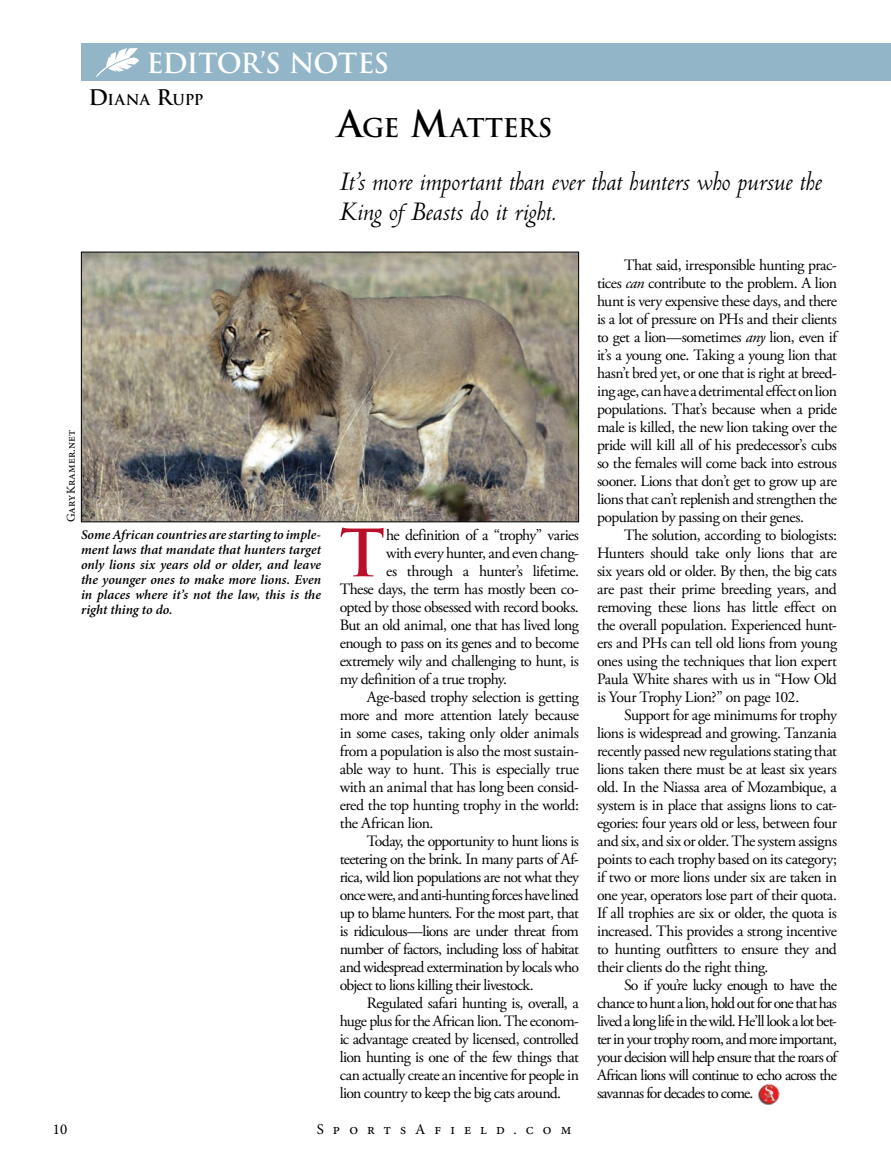
<style>
.page{position:relative;width:891px;height:1175px;background:#fff}
.page>*{position:absolute;margin:0;border:0;box-sizing:border-box;transform-origin:0 0}
.t1{font:700 63.6px "Trajan Pro";color:#ba102c}
.t2{font:italic 28.5px/30px "Centaur";letter-spacing:-.005em;color:#000}
.t3{font:700 27px "Trajan Pro";letter-spacing:-.03em;color:#fff}
.t4{font:700 25.2px "Trajan";letter-spacing:-.005em;color:#000}
.t5{font:15.75px/18px "Adobe Garamond Pro";letter-spacing:-.035em;color:#000;text-align:justify}
.t6{font:15.75px "Adobe Garamond Pro";letter-spacing:-.015em;color:#000}
.t7{font:15px "Minion Pro";letter-spacing:.6em;color:#000}
.t8{font:700 14.7px "Trajan";letter-spacing:-.005em;color:#000}
.t9{font:italic 600 13.5px/15px "Minion Pro";color:#000;text-align:justify}
.t10{font:12px "Minion Pro";letter-spacing:.01em;color:#000}
.s1{font-size:21px}
.s2{font-size:36px}
.s3{font-style:italic}
</style>
<div class="page">
<div style="left:81px;top:43px;width:810px;height:38px;background:#92b5c7"></div>
<svg style="left:96px;top:48px;width:43px;height:29px"></svg>
<img style="left:758px;top:1083px;width:22px;height:21px">
<img style="left:83px;top:254px;width:494px;height:266px">
<div style="left:81px;top:252px;width:498px;height:270px;border:1px solid #000"></div>
<h3 class="t3" style="left:146px;top:47px;width:244px">EDITOR’S NOTES</h3>
<p class="t8" style="left:89px;top:91px;width:117px"><span class="s1">D</span>IANA <span class="s1">R</span>UPP</p>
<p class="t10" style="left:63px;top:522px;width:94px;rotate:-90deg">GaryKramer.net</p>
<p class="t9" style="left:81px;top:528px;width:242px">Some African countries are starting to imple&shy;ment laws that mandate that hunters target only lions six years old or older, and leave the younger ones to make more lions. Even in places where it’s not the law, this is the right thing to do.</p>
<h3 class="t4" style="left:338px;top:112px;width:216px"><span class="s2">A</span>GE <span class="s2">M</span>ATTERS</h3>
<h2 class="t2" style="left:339px;top:168px;width:484px">It’s more important than ever that hunters who pursue the<br>King of Beasts do it right.</h2>
<h1 class="t1" style="left:340px;top:513px;width:44px">T</h1>
<p class="t5" style="left:386px;top:527px;width:194px">he definition of a “trophy” varies</p>
<p class="t5" style="left:386px;top:545px;width:194px">with every hunter, and even chang-</p>
<p class="t5" style="left:386px;top:563px;width:194px">es through a hunter’s lifetime.</p>
<p class="t5" style="left:340px;top:581px;width:241px">These days, the term has mostly been co-</p>
<p class="t5" style="left:340px;top:599px;width:241px">opted by those obsessed with record books.</p>
<p class="t5" style="left:340px;top:617px;width:241px">But an old animal, one that has lived long</p>
<p class="t5" style="left:340px;top:635px;width:241px">enough to pass on its genes and to become</p>
<p class="t5" style="left:340px;top:653px;width:241px">extremely wily and challenging to hunt, is</p>
<p class="t5" style="left:340px;top:671px;width:169px">my definition of a true trophy.</p>
<p class="t5" style="left:367px;top:689px;width:214px">Age-based trophy selection is getting</p>
<p class="t5" style="left:340px;top:707px;width:241px">more and more attention lately because</p>
<p class="t5" style="left:340px;top:725px;width:241px">in some cases, taking only older animals</p>
<p class="t5" style="left:340px;top:743px;width:241px">from a population is also the most sustain-</p>
<p class="t5" style="left:340px;top:761px;width:241px">able way to hunt. This is especially true</p>
<p class="t5" style="left:340px;top:779px;width:241px">with an animal that has long been consid-</p>
<p class="t5" style="left:340px;top:797px;width:241px">ered the top hunting trophy in the world:</p>
<p class="t6" style="left:340px;top:814px;width:95px">the African lion.</p>
<p class="t5" style="left:367px;top:833px;width:214px">Today, the opportunity to hunt lions is</p>
<p class="t5" style="left:340px;top:851px;width:241px">teetering on the brink. In many parts of Af-</p>
<p class="t5" style="left:340px;top:869px;width:241px">rica, wild lion populations are not what they</p>
<p class="t5" style="left:340px;top:887px;width:241px">once were, and anti-hunting forces have lined</p>
<p class="t5" style="left:340px;top:905px;width:241px">up to blame hunters. For the most part, that</p>
<p class="t5" style="left:340px;top:923px;width:241px">is ridiculous—lions are under threat from</p>
<p class="t5" style="left:340px;top:941px;width:241px">number of factors, including loss of habitat</p>
<p class="t5" style="left:340px;top:959px;width:241px">and widespread extermination by locals who</p>
<p class="t5" style="left:340px;top:977px;width:195px">object to lions killing their livestock.</p>
<p class="t5" style="left:367px;top:995px;width:214px">Regulated safari hunting is, overall, a</p>
<p class="t5" style="left:340px;top:1013px;width:241px">huge plus for the African lion. The econom-</p>
<p class="t5" style="left:340px;top:1031px;width:241px">ic advantage created by licensed, controlled</p>
<p class="t5" style="left:340px;top:1049px;width:241px">lion hunting is one of the few things that</p>
<p class="t5" style="left:340px;top:1067px;width:241px">can actually create an incentive for people in</p>
<p class="t5" style="left:340px;top:1085px;width:223px">lion country to keep the big cats around.</p>
<p class="t5" style="left:597px;top:257px;width:242px;text-indent:27px">That said, irresponsible hunting prac&shy;tices <span class="s3">can</span> contribute to the problem. A lion hunt is very expensive these days, and there is a lot of pressure on PHs and their clients to get a lion—sometimes <span class="s3">any</span> lion, even if it’s a young one. Taking a young lion that hasn’t bred yet, or one that is right at breed&shy;ing age, can have a detrimental effect on lion populations. That’s because when a pride male is killed, the new lion taking over the pride will kill all of his predecessor’s cubs so the females will come back into estrous sooner. Lions that don’t get to grow up are lions that can’t replenish and strengthen the population by passing on their genes.</p>
<p class="t5" style="left:597px;top:527px;width:242px;text-indent:27px">The solution, according to biologists:<br>Hunters should take only lions that are six years old or older. By then, the big cats are past their prime breeding years, and removing these lions has little effect on the overall population. Experienced hunt&shy;ers and PHs can tell old lions from young ones using the techniques that lion expert Paula White shares with us in “How Old is Your Trophy Lion?” on page 102.</p>
<p class="t5" style="left:597px;top:707px;width:242px;text-indent:27px">Support for age minimums for trophy lions is widespread and growing. Tanzania recently passed new regulations stating that lions taken there must be at least six years old. In the Niassa area of Mozambique, a system is in place that assigns lions to cat&shy;egories: four years old or less, between four and six, and six or older. The system assigns points to each trophy based on its category; if two or more lions under six are taken in one year, operators lose part of their quota.<br>If all trophies are six or older, the quota is increased. This provides a strong incentive to hunting outfitters to ensure they and their clients do the right thing.</p>
<p class="t5" style="left:597px;top:977px;width:242px;text-indent:27px">So if you’re lucky enough to have the chance to hunt a lion, hold out for one that has lived a long life in the wild. He’ll look a lot bet&shy;ter in your trophy room, and more important, your decision will help ensure that the roars of African lions will continue to echo across the savannas for decades to come.</p>
<p class="t7" style="left:53px;top:1119px;width:16px">10</p>
<p class="t7" style="left:317px;top:1119px;width:256px">SportsAfield.com</p>
</div>
